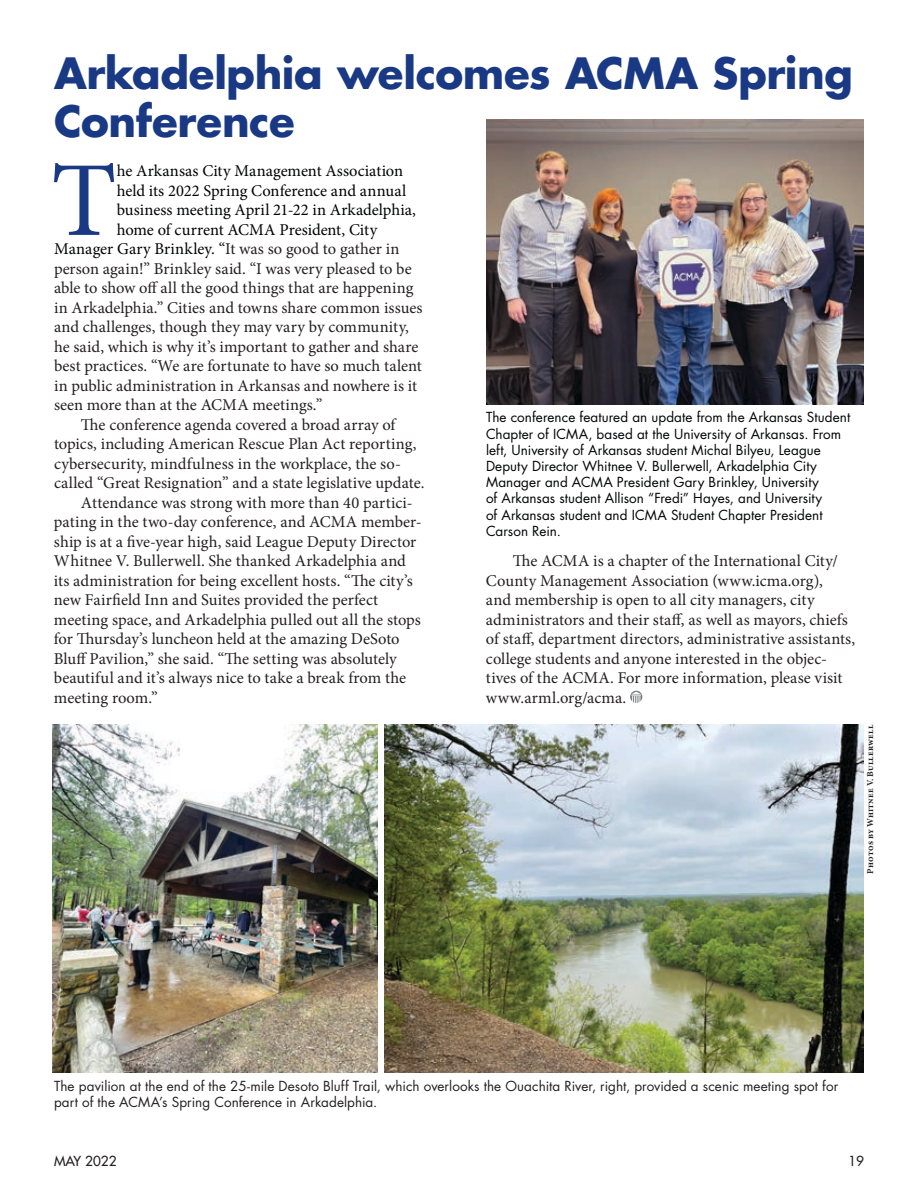
<style>
.page{position:relative;width:918px;height:1188px;background:#fff}
.page>*{position:absolute;margin:0;border:0;box-sizing:border-box;transform-origin:0 0}
.t1{font:106.5px "Minion Pro";color:#1a3985}
.t2{font:700 42px/48px "Futura LT Pro";letter-spacing:-.01em;color:#1a3985}
.t3{font:16.5px/19.5px "Minion Pro";color:#231f20}
.t4{font:16.5px "Minion Pro";color:#020304}
.t5{font:13.5px/16.2px "Futura LT Pro";letter-spacing:.005em;color:#020304}
.t6{font:13.5px/16.2px "Futura LT Pro";letter-spacing:.005em;color:#231f20}
.t7{font:500 13.5px "Futura LT Pro";color:#231f20}
.t8{font:700 9px "Minion Pro";letter-spacing:.02em;color:#231f20}
.s1{color:#231f20}
</style>
<div class="page">
<svg style="left:630px;top:691px;width:12px;height:12px"></svg>
<img style="left:385px;top:725px;width:479px;height:348px">
<img style="left:52px;top:725px;width:326px;height:348px">
<img style="left:486px;top:120px;width:378px;height:285px">
<h2 class="t2" style="left:54px;top:48px;width:800px">Arkadelphia welcomes ACMA Spring<br>Conference</h2>
<h1 class="t1" style="left:51px;top:130px;width:67px">T</h1>
<p class="t4" style="left:117px;top:160px;width:288px">he Arkansas City Management Association</p>
<p class="t4" style="left:117px;top:180px;width:291px">held its 2022 Spring Conference and annual</p>
<p class="t4" style="left:117px;top:199px;width:301px">business meeting April 21-22 in Arkadelphia,</p>
<p class="t4" style="left:117px;top:219px;width:262px">home of current ACMA President, City</p>
<p class="t4" style="left:54px;top:238px;width:347px">Manager Gary Brinkley. “<span class="s1">It was so good to gather in</span></p>
<p class="t3" style="left:54px;top:259px;width:359px">person again!” Brinkley said. “I was very pleased to be</p>
<p class="t3" style="left:54px;top:278px;width:361px">able to show off all the good things that are happening</p>
<p class="t3" style="left:54px;top:298px;width:370px">in Arkadelphia.” Cities and towns share common issues</p>
<p class="t3" style="left:54px;top:317px;width:357px">and challenges, though they may vary by community,</p>
<p class="t3" style="left:54px;top:337px;width:366px">he said, which is why it’s important to gather and share</p>
<p class="t3" style="left:54px;top:356px;width:369px">best practices. “We are fortunate to have so much talent</p>
<p class="t3" style="left:54px;top:376px;width:365px">in public administration in Arkansas and nowhere is it</p>
<p class="t3" style="left:54px;top:395px;width:270px">seen more than at the ACMA meetings.”</p>
<p class="t3" style="left:81px;top:415px;width:316px">The conference agenda covered a broad array of</p>
<p class="t3" style="left:54px;top:435px;width:364px">topics, including American Rescue Plan Act reporting,</p>
<p class="t3" style="left:54px;top:454px;width:348px">cybersecurity, mindfulness in the workplace, the so-</p>
<p class="t3" style="left:54px;top:474px;width:372px">called “Great Resignation” and a state legislative update.</p>
<p class="t3" style="left:81px;top:493px;width:333px">Attendance was strong with more than 40 partici-</p>
<p class="t3" style="left:54px;top:513px;width:369px">pating in the two-day conference, and ACMA member-</p>
<p class="t3" style="left:54px;top:532px;width:364px">ship is at a five-year high, said League Deputy Director</p>
<p class="t3" style="left:54px;top:552px;width:353px">Whitnee V. Bullerwell. She thanked Arkadelphia and</p>
<p class="t3" style="left:54px;top:571px;width:360px">its administration for being excellent hosts. “The city’s</p>
<p class="t3" style="left:54px;top:591px;width:326px">new Fairfield Inn and Suites provided the perfect</p>
<p class="t3" style="left:54px;top:610px;width:368px">meeting space, and Arkadelphia pulled out all the stops</p>
<p class="t3" style="left:54px;top:630px;width:347px">for Thursday’s luncheon held at the amazing DeSoto</p>
<p class="t3" style="left:54px;top:649px;width:344px">Bluff Pavilion,” she said. “The setting was absolutely</p>
<p class="t3" style="left:54px;top:669px;width:354px">beautiful and it’s always nice to take a break from the</p>
<p class="t3" style="left:54px;top:688px;width:105px">meeting room.”</p>
<p class="t5" style="left:486px;top:409px;width:366px">The conference featured an update from the Arkansas Student Chapter of ICMA, based at the University of Arkansas. From left, University of Arkansas student Michal Bilyeu, League Deputy Director Whitnee V. Bullerwell, Arkadelphia City Manager and ACMA President Gary Brinkley, University<br>of Arkansas student Allison “Fredi” Hayes, and University<br>of Arkansas student and ICMA Student Chapter President Carson Rein.</p>
<p class="t3" style="left:486px;top:552px;width:371px;text-indent:27px">The ACMA is a chapter of the International City/ County Management Association (www.icma.org),<br>and membership is open to all city managers, city administrators and their staff, as well as mayors, chiefs of staff, department directors, administrative assistants, college students and anyone interested in the objec&shy;tives of the ACMA. For more information, please visit www.arml.org/acma.</p>
<p class="t8" style="left:864px;top:874px;width:150px;rotate:-90deg">Photos by Whitnee V. Bullerwell</p>
<p class="t6" style="left:54px;top:1077px;width:786px">The pavilion at the end of the 25-mile Desoto Bluff Trail, which overlooks the Ouachita River, right, provided a scenic meeting spot for part of the ACMA’s Spring Conference in Arkadelphia.</p>
<p class="t7" style="left:54px;top:1151px;width:64px">May 2022</p>
<p class="t7" style="left:848px;top:1151px;width:17px">19</p>
</div>
